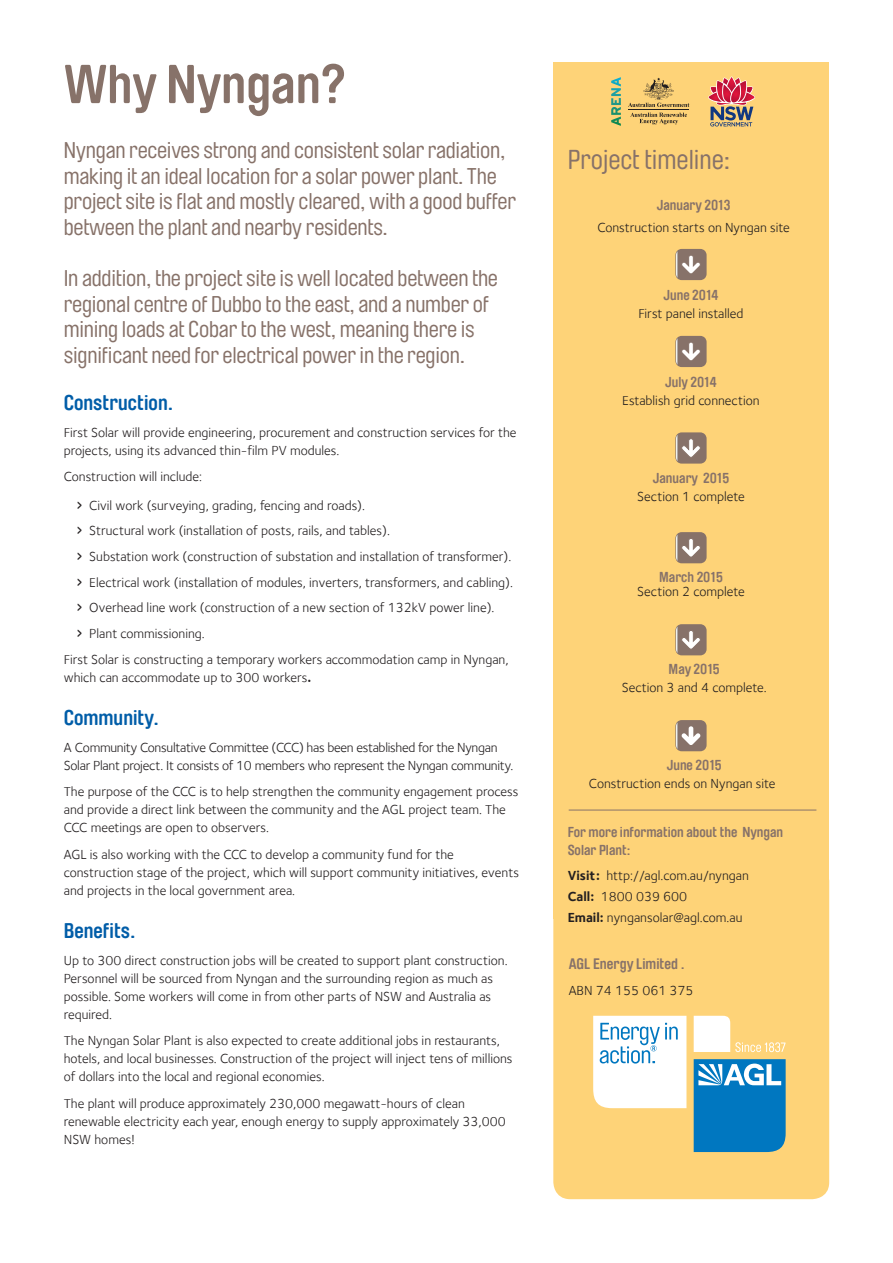
<style>
.page{position:relative;width:893px;height:1263px;background:#fff}
.page>*{position:absolute;margin:0;border:0;box-sizing:border-box;transform-origin:0 0}
.t1{font:700 54px "Brauer Neue";color:#877269}
.t2{font:27px "Brauer Neue";color:#877269}
.t3{font:22.5px/25.5px "Brauer Neue";letter-spacing:-.01em;color:#877269}
.t4{font:700 21px "Brauer Neue";color:#015da8}
.t5{font:700 15px "Brauer Neue";color:#877269}
.t6{font:700 14.25px/17.9px "Brauer Neue";color:#877269}
.t7{font:13.5px/18px "Foundry Sterling";color:#231f20}
.t8{font:13.5px/18px "Foundry Sterling";letter-spacing:-.02em;color:#231f20}
.s1{font-family:"Brauer Neue";font-size:18px}
.s2{font-weight:700}
</style>
<div class="page">
<div style="left:553px;top:919px;width:276px;height:280px;background:#fed378"></div>
<div style="left:553px;top:62px;width:276px;height:857px;background:#fed378"></div>
<hr style="left:569px;top:810px;width:247px;height:1px;background:#877269">
<svg style="left:675px;top:720px;width:32px;height:31px"></svg>
<svg style="left:675px;top:532px;width:32px;height:31px"></svg>
<svg style="left:675px;top:432px;width:32px;height:32px"></svg>
<svg style="left:675px;top:336px;width:32px;height:31px"></svg>
<svg style="left:675px;top:249px;width:32px;height:31px"></svg>
<svg style="left:675px;top:624px;width:32px;height:31px"></svg>
<svg style="left:593px;top:1016px;width:93px;height:92px"></svg>
<svg style="left:694px;top:1059px;width:92px;height:93px;background:#1c85c5"></svg>
<svg style="left:694px;top:1016px;width:91px;height:36px"></svg>
<svg style="left:611px;top:77px;width:10px;height:49px"></svg>
<svg style="left:630px;top:113px;width:57px;height:11px"></svg>
<svg style="left:628px;top:78px;width:61px;height:29px"></svg>
<hr style="left:628px;top:110px;width:61px;height:1px;background:#231f20">
<svg style="left:708px;top:77px;width:47px;height:49px"></svg>
<h1 class="t1" style="left:64px;top:53px;width:284px">Why Nyngan?</h1>
<h3 class="t3" style="left:64px;top:138px;width:454px">Nyngan receives strong and consistent solar radiation, making it an ideal location for a solar power plant. The project site is flat and mostly cleared, with a good buffer between the plant and nearby residents.</h3>
<h3 class="t3" style="left:64px;top:266px;width:436px">In addition, the project site is well located between the regional centre of Dubbo to the east, and a number of mining loads at Cobar to the west, meaning there is significant need for electrical power in the region.</h3>
<h3 class="t4" style="left:64px;top:390px;width:111px">Construction.</h3>
<p class="t7" style="left:64px;top:423px;width:454px">First Solar will provide engineering, procurement and construction services for the projects, using its advanced thin-film PV modules.</p>
<p class="t7" style="left:77px;top:461px;width:290px;line-height:29.1px;text-indent:-13px">Construction will include:<br><span class="s1">›</span> Civil work (surveying, grading, fencing and roads).</p>
<p class="t7" style="left:77px;top:522px;width:315px"><span class="s1">›</span> Structural work (installation of posts, rails, and tables).</p>
<p class="t7" style="left:77px;top:547px;width:436px"><span class="s1">›</span> Substation work (construction of substation and installation of transformer).</p>
<p class="t7" style="left:77px;top:573px;width:438px"><span class="s1">›</span> Electrical work (installation of modules, inverters, transformers, and cabling).</p>
<p class="t7" style="left:77px;top:598px;width:419px"><span class="s1">›</span> Overhead line work (construction of a new section of 132kV power line).</p>
<p class="t7" style="left:77px;top:624px;width:130px"><span class="s1">›</span> Plant commissioning.</p>
<p class="t7" style="left:64px;top:650px;width:446px">First Solar is constructing a temporary workers accommodation camp in Nyngan,</p>
<p class="t7" style="left:64px;top:668px;width:249px">which can accommodate up to 300 workers<span class="s2">.</span></p>
<h3 class="t4" style="left:64px;top:706px;width:97px">Community.</h3>
<p class="t8" style="left:64px;top:738px;width:451px">A Community Consultative Committee (CCC) has been established for the Nyngan<br>Solar Plant project. It consists of 10 members who represent the Nyngan community.</p>
<p class="t7" style="left:64px;top:783px;width:456px">The purpose of the CCC is to help strengthen the community engagement process and provide a direct link between the community and the AGL project team. The<br>CCC meetings are open to observers.</p>
<p class="t7" style="left:64px;top:845px;width:457px">AGL is also working with the CCC to develop a community fund for the construction stage of the project, which will support community initiatives, events and projects in the local government area.</p>
<h3 class="t4" style="left:64px;top:918px;width:73px">Benefits.</h3>
<p class="t7" style="left:64px;top:951px;width:445px">Up to 300 direct construction jobs will be created to support plant construction.<br>Personnel will be sourced from Nyngan and the surrounding region as much as possible. Some workers will come in from other parts of NSW and Australia as required.</p>
<p class="t7" style="left:64px;top:1031px;width:450px">The Nyngan Solar Plant is also expected to create additional jobs in restaurants, hotels, and local businesses. Construction of the project will inject tens of millions of dollars into the local and regional economies.</p>
<p class="t7" style="left:64px;top:1094px;width:443px">The plant will produce approximately 230,000 megawatt-hours of clean renewable electricity each year, enough energy to supply approximately 33,000<br>NSW homes!</p>
<h2 class="t2" style="left:568px;top:145px;width:164px">Project timeline:</h2>
<p class="t6" style="left:657px;top:196px;width:75px">January 2013</p>
<p class="t7" style="left:597px;top:218px;width:194px">Construction starts on Nyngan site</p>
<p class="t6" style="left:663px;top:287px;width:57px">June 2014</p>
<p class="t7" style="left:638px;top:305px;width:107px">First panel installed</p>
<p class="t6" style="left:665px;top:373px;width:53px">July 2014</p>
<p class="t7" style="left:622px;top:391px;width:139px">Establish grid connection</p>
<p class="t6" style="left:653px;top:469px;width:78px">January 2015</p>
<p class="t7" style="left:637px;top:487px;width:109px">Section 1 complete</p>
<p class="t6" style="left:659px;top:569px;width:65px">March 2015</p>
<p class="t7" style="left:637px;top:582px;width:109px">Section 2 complete</p>
<p class="t6" style="left:669px;top:660px;width:53px">May 2015</p>
<p class="t7" style="left:622px;top:678px;width:146px">Section 3 and 4 complete.</p>
<p class="t6" style="left:667px;top:756px;width:56px">June 2015</p>
<p class="t7" style="left:589px;top:774px;width:188px">Construction ends on Nyngan site</p>
<p class="t6" style="left:568px;top:823px;width:217px">For more information about the Nyngan<br>Solar Plant:</p>
<p class="t7" style="left:568px;top:865px;width:183px;line-height:21px"><span class="s2">Visit:</span> http://agl.com.au/nyngan<br><span class="s2">Call:</span> 1800 039 600<br><span class="s2">Email:</span> nyngansolar@agl.com.au</p>
<p class="t5" style="left:569px;top:956px;width:117px">AGL Energy Limited .</p>
<p class="t7" style="left:569px;top:981px;width:126px">ABN 74 155 061 375</p>
</div>
